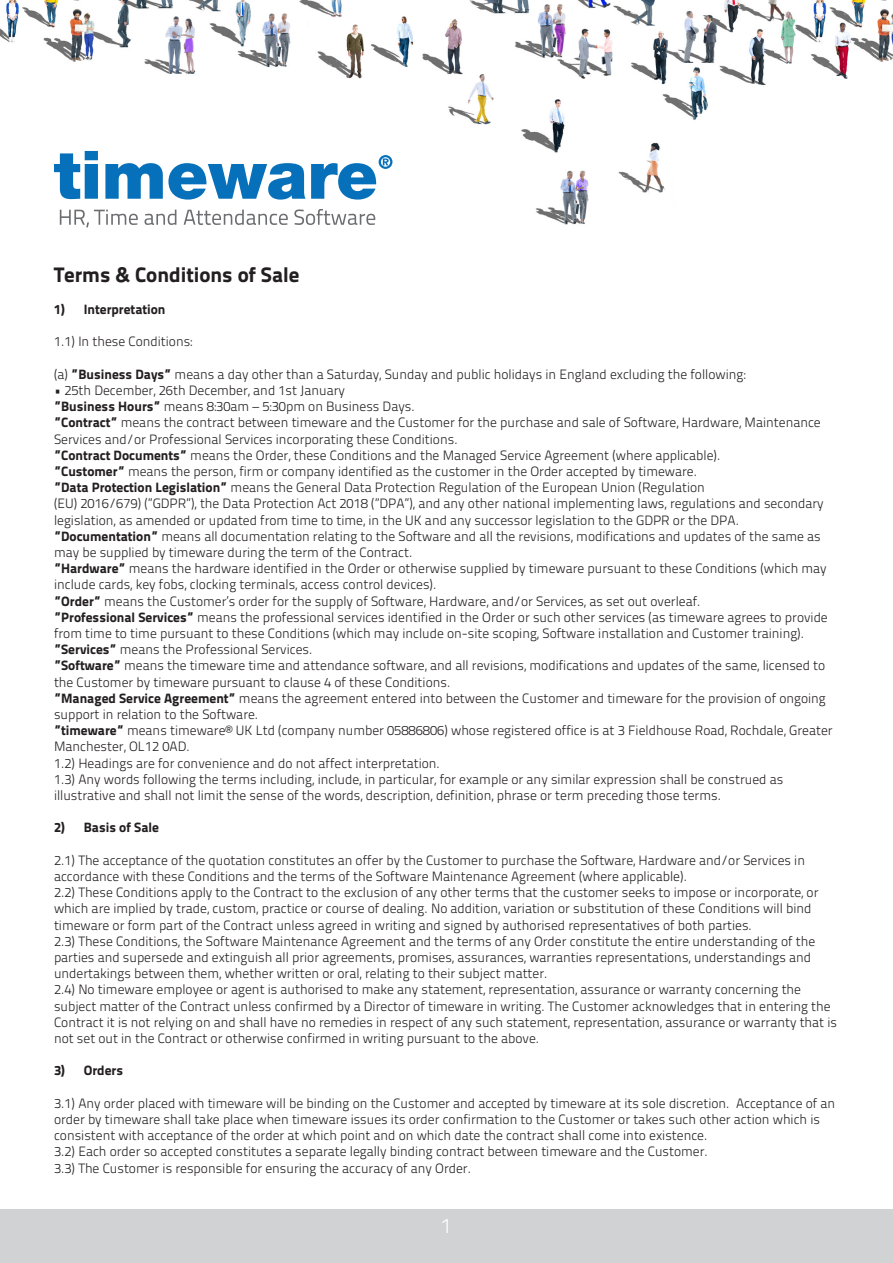
<style>
.page{position:relative;width:893px;height:1263px;background:#fff}
.page>*{position:absolute;margin:0;border:0;box-sizing:border-box;transform-origin:0 0}
.t1{font:21px "Titillium Text 22 L 999 wt";color:#231f20}
.t2{font:21px "Titillium Text 22 L 250 wt";color:#fff}
.t3{font:13.5px/16.2px "Titillium Text 22 L 250 wt";color:#231f20}
.t4{font:13.5px "Titillium Text 22 L 999 wt";color:#231f20}
.s1{font-family:"Titillium Text 22 L 999 wt"}
</style>
<div class="page">
<div style="left:0;top:1209px;width:893px;height:54px;background:#d1d2d4"></div>
<img style="left:0;top:0;width:893px;height:228px">
<svg style="left:54px;top:151px;width:338px;height:49px"></svg>
<svg style="left:60px;top:209px;width:315px;height:18px"></svg>
<p class="t1" style="left:54px;top:258px;width:247px">Terms &amp; Conditions of Sale</p>
<p class="t4" style="left:54px;top:299px;width:113px">1) Interpretation</p>
<p class="t3" style="left:54px;top:333px;width:140px">1.1) In these Conditions:</p>
<p class="t3" style="left:54px;top:365px;width:693px">(a) <span class="s1">”Business Days”</span> means a day other than a Saturday, Sunday and public holidays in England excluding the following:</p>
<p class="t3" style="left:54px;top:381px;width:292px">• 25th December, 26th December, and 1st January</p>
<p class="t3" style="left:54px;top:398px;width:362px"><span class="s1">”Business Hours”</span> means 8:30am – 5:30pm on Business Days.</p>
<p class="t3" style="left:54px;top:414px;width:768px"><span class="s1">”Contract”</span> means the contract between timeware and the Customer for the purchase and sale of Software, Hardware, Maintenance<br>Services and/or Professional Services incorporating these Conditions.</p>
<p class="t3" style="left:54px;top:446px;width:668px"><span class="s1">”Contract Documents”</span> means the Order, these Conditions and the Managed Service Agreement (where applicable).</p>
<p class="t3" style="left:54px;top:462px;width:645px"><span class="s1">”Customer”</span> means the person, firm or company identified as the customer in the Order accepted by timeware.</p>
<p class="t3" style="left:54px;top:479px;width:652px"><span class="s1">”Data Protection Legislation”</span> means the General Data Protection Regulation of the European Union (Regulation</p>
<p class="t3" style="left:54px;top:495px;width:771px">(EU) 2016/679) (”GDPR”), the Data Protection Act 2018 (”DPA”), and any other national implementing laws, regulations and secondary legislation, as amended or updated from time to time, in the UK and any successor legislation to the GDPR or the DPA.</p>
<p class="t3" style="left:54px;top:527px;width:768px"><span class="s1">”Documentation”</span> means all documentation relating to the Software and all the revisions, modifications and updates of the same as may be supplied by timeware during the term of the Contract.</p>
<p class="t3" style="left:54px;top:560px;width:774px"><span class="s1">”Hardware”</span> means the hardware identified in the Order or otherwise supplied by timeware pursuant to these Conditions (which may include cards, key fobs, clocking terminals, access control devices).</p>
<p class="t3" style="left:54px;top:592px;width:648px"><span class="s1">”Order”</span> means the Customer’s order for the supply of Software, Hardware, and/or Services, as set out overleaf.</p>
<p class="t3" style="left:54px;top:608px;width:775px"><span class="s1">”Professional Services”</span> means the professional services identified in the Order or such other services (as timeware agrees to provide from time to time pursuant to these Conditions (which may include on-site scoping, Software installation and Customer training).</p>
<p class="t3" style="left:54px;top:641px;width:260px"><span class="s1">”Services”</span> means the Professional Services.</p>
<p class="t3" style="left:54px;top:657px;width:773px"><span class="s1">”Software”</span> means the timeware time and attendance software, and all revisions, modifications and updates of the same, licensed to the Customer by timeware pursuant to clause 4 of these Conditions.</p>
<p class="t3" style="left:54px;top:689px;width:773px"><span class="s1">”Managed Service Agreement”</span> means the agreement entered into between the Customer and timeware for the provision of ongoing support in relation to the Software.</p>
<p class="t3" style="left:54px;top:722px;width:780px"><span class="s1">”timeware”</span> means timeware® UK Ltd (company number 05886806) whose registered office is at 3 Fieldhouse Road, Rochdale, Greater<br>Manchester, OL12 0AD.</p>
<p class="t3" style="left:54px;top:754px;width:387px">1.2) Headings are for convenience and do not affect interpretation.</p>
<p class="t3" style="left:54px;top:770px;width:731px">1.3) Any words following the terms including, include, in particular, for example or any similar expression shall be construed as illustrative and shall not limit the sense of the words, description, definition, phrase or term preceding those terms.</p>
<p class="t4" style="left:54px;top:817px;width:106px">2) Basis of Sale</p>
<p class="t3" style="left:54px;top:851px;width:752px">2.1) The acceptance of the quotation constitutes an offer by the Customer to purchase the Software, Hardware and/or Services in accordance with these Conditions and the terms of the Software Maintenance Agreement (where applicable).</p>
<p class="t3" style="left:54px;top:884px;width:766px">2.2) These Conditions apply to the Contract to the exclusion of any other terms that the customer seeks to impose or incorporate, or which are implied by trade, custom, practice or course of dealing. No addition, variation or substitution of these Conditions will bind timeware or form part of the Contract unless agreed in writing and signed by authorised representatives of both parties.</p>
<p class="t3" style="left:54px;top:932px;width:763px">2.3) These Conditions, the Software Maintenance Agreement and the terms of any Order constitute the entire understanding of the parties and supersede and extinguish all prior agreements, promises, assurances, warranties representations, understandings and undertakings between them, whether written or oral, relating to their subject matter.</p>
<p class="t3" style="left:54px;top:981px;width:784px">2.4) No timeware employee or agent is authorised to make any statement, representation, assurance or warranty concerning the subject matter of the Contract unless confirmed by a Director of timeware in writing. The Customer acknowledges that in entering the Contract it is not relying on and shall have no remedies in respect of any such statement, representation, assurance or warranty that is not set out in the Contract or otherwise confirmed in writing pursuant to the above.</p>
<p class="t4" style="left:54px;top:1060px;width:71px">3) Orders</p>
<p class="t3" style="left:54px;top:1094px;width:783px">3.1) Any order placed with timeware will be binding on the Customer and accepted by timeware at its sole discretion. Acceptance of an order by timeware shall take place when timeware issues its order confirmation to the Customer or takes such other action which is consistent with acceptance of the order at which point and on which date the contract shall come into existence.</p>
<p class="t3" style="left:54px;top:1143px;width:655px">3.2) Each order so accepted constitutes a separate legally binding contract between timeware and the Customer.</p>
<p class="t3" style="left:54px;top:1159px;width:419px">3.3) The Customer is responsible for ensuring the accuracy of any Order.</p>
<p class="t2" style="left:441px;top:1210px;width:13px">1</p>
</div>
